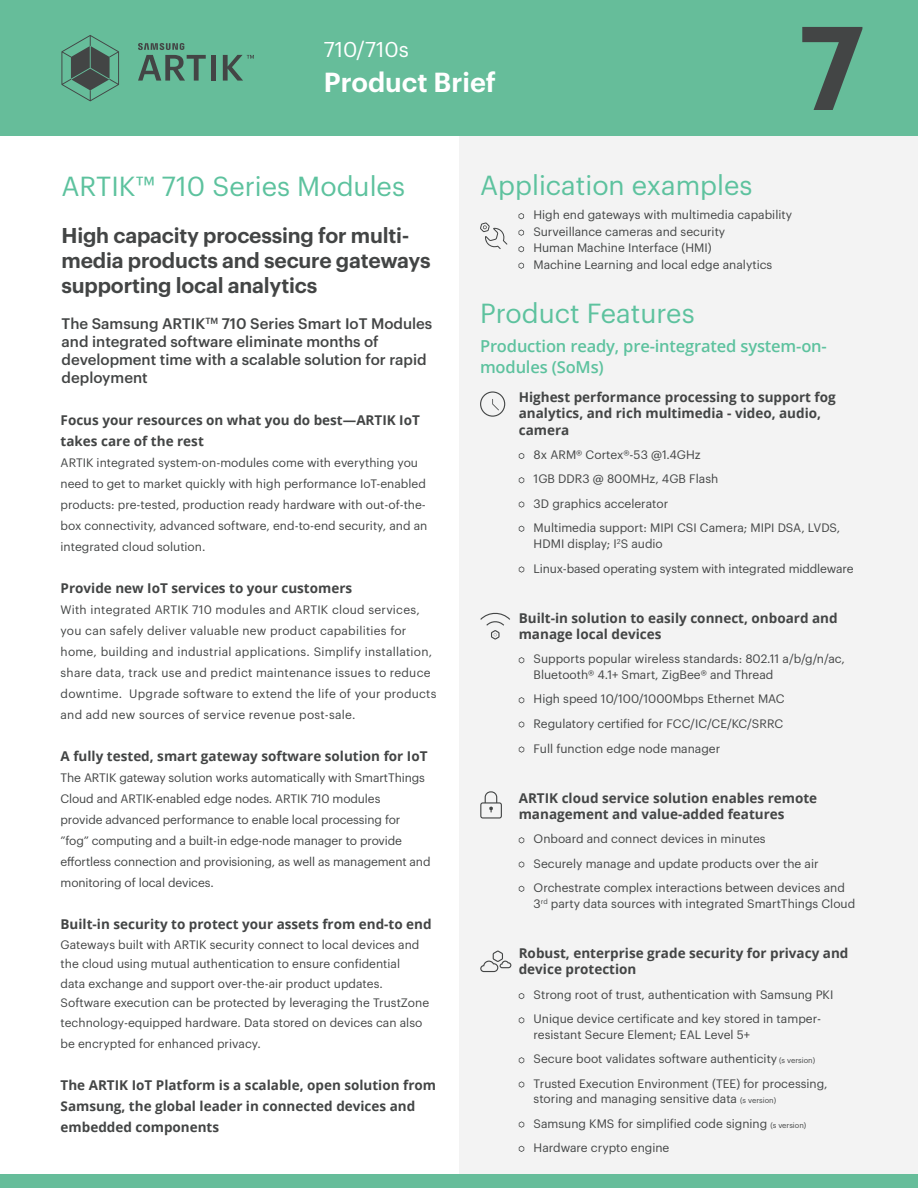
<style>
.page{position:relative;width:918px;height:1188px;background:#fff}
.page>*{position:absolute;margin:0;border:0;box-sizing:border-box;transform-origin:0 0}
.t1{font:600 116.1px "Graphik";color:#434545}
.T1{font:27px "Graphik";color:#5dc29e}
.t2{font:600 27px "Graphik";color:#fff}
.T1-2{font:600 21px/25.2px "Graphik";letter-spacing:-.01em;color:#434545}
.t3{font:21px "Graphik";color:#fff}
.T1-3{font:600 16.5px/21px "Open Sans";letter-spacing:-.01em;color:#5dc29e}
.t4{font:500 15px/18px "Graphik";color:#434545}
.corpo_negrito{font:700 13.5px/21px "Open Sans";color:#434545}
.corpo_negrito_direit{font:700 13.5px/16.5px "Open Sans";color:#434545}
.bullets_corpo{font:12px/15.8px "Graphik";color:#434545}
.corpo_normal{font:12px/21px "Graphik";color:#434545}
.corpo_normal-2{font:12px/21px "Graphik";letter-spacing:.02em;color:#434545}
.corpo_negrito-2{font:12px/21px "Graphik";color:#434545}
.Bulets{font:12px "Graphik";color:#434545}
.s1{font-size:7.5px}
</style>
<div class="page">
<div style="left:459px;top:0;width:459px;height:1188px;background:#f3f3f3"></div>
<div style="left:0;top:0;width:918px;height:136px;background:#66bd9a"></div>
<div style="left:0;top:1174px;width:918px;height:14px;background:#66bd9a"></div>
<div style="left:211px;top:55px;width:5px;height:26px;background:#434545"></div>
<svg style="left:223px;top:55px;width:31px;height:26px"></svg>
<svg style="left:138px;top:43px;width:68px;height:38px"></svg>
<svg style="left:61px;top:35px;width:58px;height:66px"></svg>
<svg style="left:519px;top:453px;width:5px;height:6px"></svg>
<svg style="left:519px;top:477px;width:5px;height:6px"></svg>
<svg style="left:519px;top:501px;width:5px;height:7px"></svg>
<svg style="left:519px;top:526px;width:5px;height:6px"></svg>
<svg style="left:519px;top:566px;width:5px;height:7px"></svg>
<svg style="left:519px;top:657px;width:5px;height:6px"></svg>
<svg style="left:519px;top:697px;width:5px;height:6px"></svg>
<svg style="left:519px;top:721px;width:5px;height:7px"></svg>
<svg style="left:519px;top:746px;width:5px;height:7px"></svg>
<svg style="left:519px;top:837px;width:5px;height:6px"></svg>
<svg style="left:519px;top:861px;width:5px;height:7px"></svg>
<svg style="left:519px;top:886px;width:5px;height:6px"></svg>
<svg style="left:519px;top:993px;width:5px;height:6px"></svg>
<svg style="left:519px;top:1017px;width:5px;height:6px"></svg>
<svg style="left:519px;top:1057px;width:5px;height:6px"></svg>
<svg style="left:519px;top:1081px;width:5px;height:7px"></svg>
<svg style="left:519px;top:1121px;width:5px;height:7px"></svg>
<svg style="left:519px;top:1146px;width:5px;height:6px"></svg>
<svg style="left:480px;top:391px;width:25px;height:26px"></svg>
<svg style="left:480px;top:612px;width:30px;height:28px"></svg>
<svg style="left:480px;top:791px;width:22px;height:28px"></svg>
<svg style="left:480px;top:950px;width:31px;height:22px"></svg>
<svg style="left:519px;top:213px;width:5px;height:6px"></svg>
<svg style="left:519px;top:230px;width:5px;height:6px"></svg>
<svg style="left:519px;top:246px;width:5px;height:6px"></svg>
<svg style="left:519px;top:263px;width:5px;height:6px"></svg>
<svg style="left:480px;top:222px;width:27px;height:27px"></svg>
<p class="t3" style="left:324px;top:33px;width:87px">710/710s</p>
<p class="t2" style="left:324px;top:62px;width:174px">Product Brief</p>
<h1 class="t1" style="left:799px;top:-21px;width:66px">7</h1>
<p class="T1" style="left:61px;top:166px;width:345px">ARTIK™ 710 Series Modules</p>
<p class="T1" style="left:480px;top:165px;width:274px">Application examples</p>
<p class="T1-2" style="left:62px;top:221px;width:371px">High capacity processing for multi&shy;media products and secure gateways supporting local analytics</p>
<p class="Bulets" style="left:533px;top:206px;width:260px">High end gateways with multimedia capability</p>
<p class="Bulets" style="left:533px;top:222px;width:193px">Surveillance cameras and security</p>
<p class="Bulets" style="left:533px;top:239px;width:180px">Human Machine Interface (HMI)</p>
<p class="Bulets" style="left:533px;top:255px;width:240px">Machine Learning and local edge analytics</p>
<p class="t4" style="left:62px;top:313px;width:372px">The Samsung ARTIK<sup>TM</sup> 710 Series Smart IoT Modules and integrated software eliminate months of development time with a scalable solution for rapid deployment</p>
<p class="corpo_negrito" style="left:61px;top:409px;width:361px">Focus your resources on what you do best—ARTIK IoT takes care of the rest</p>
<p class="corpo_negrito-2" style="left:61px;top:451px;width:368px">ARTIK integrated system-on-modules come with everything you need to get to market quickly with high performance IoT-enabled products: pre-tested, production ready hardware with out-of-the&shy;box connectivity, advanced software, end-to-end security, and an integrated cloud solution.</p>
<p class="corpo_negrito" style="left:61px;top:577px;width:293px">Provide new IoT services to your customers</p>
<p class="corpo_normal-2" style="left:61px;top:598px;width:377px">With integrated ARTIK 710 modules and ARTIK cloud services, you can safely deliver valuable new product capabilities for home, building and industrial applications. Simplify installation, share data, track use and predict maintenance issues to reduce downtime. Upgrade software to extend the life of your products and add new sources of service revenue post-sale.</p>
<p class="corpo_negrito" style="left:61px;top:745px;width:368px">A fully tested, smart gateway software solution for IoT</p>
<p class="corpo_normal" style="left:61px;top:766px;width:371px">The ARTIK gateway solution works automatically with SmartThings Cloud and ARTIK-enabled edge nodes. ARTIK 710 modules<br>provide advanced performance to enable local processing for ”fog” computing and a built-in edge-node manager to provide effortless connection and provisioning, as well as management and monitoring of local devices.</p>
<p class="corpo_negrito" style="left:61px;top:913px;width:373px">Built-in security to protect your assets from end-to end</p>
<p class="corpo_normal" style="left:61px;top:934px;width:370px;line-height:19.5px">Gateways built with ARTIK security connect to local devices and the cloud using mutual authentication to ensure confidential<br>data exchange and support over-the-air product updates.<br>Software execution can be protected by leveraging the TrustZone technology-equipped hardware. Data stored on devices can also</p>
<p class="corpo_normal" style="left:61px;top:1032px;width:202px">be encrypted for enhanced privacy.</p>
<p class="corpo_negrito" style="left:61px;top:1074px;width:377px">The ARTIK IoT Platform is a scalable, open solution from<br>Samsung, the global leader in connected devices and embedded components</p>
<p class="T1" style="left:480px;top:293px;width:216px">Product Features</p>
<p class="T1-3" style="left:480px;top:336px;width:348px">Production ready, pre-integrated system-on&shy;modules (SoMs)</p>
<p class="corpo_negrito_direit" style="left:519px;top:388px;width:319px">Highest performance processing to support fog analytics, and rich multimedia - video, audio, camera</p>
<p class="bullets_corpo" style="left:534px;top:446px;width:169px">8x ARM® Cortex®-53 @1.4GHz</p>
<p class="bullets_corpo" style="left:534px;top:470px;width:186px">1GB DDR3 @ 800MHz, 4GB Flash</p>
<p class="bullets_corpo" style="left:534px;top:494px;width:136px">3D graphics accelerator</p>
<p class="bullets_corpo" style="left:534px;top:519px;width:308px">Multimedia support: MIPI CSI Camera; MIPI DSA, LVDS,<br>HDMI display; I<sup>2</sup>S audio</p>
<p class="bullets_corpo" style="left:534px;top:559px;width:321px">Linux-based operating system with integrated middleware</p>
<p class="corpo_negrito_direit" style="left:519px;top:609px;width:320px">Built-in solution to easily connect, onboard and manage local devices</p>
<p class="bullets_corpo" style="left:534px;top:650px;width:313px">Supports popular wireless standards: 802.11 a/b/g/n/ac,<br>Bluetooth® 4.1+ Smart, ZigBee® and Thread</p>
<p class="bullets_corpo" style="left:534px;top:690px;width:253px">High speed 10/100/1000Mbps Ethernet MAC</p>
<p class="bullets_corpo" style="left:534px;top:714px;width:251px">Regulatory certified for FCC/IC/CE/KC/SRRC</p>
<p class="bullets_corpo" style="left:534px;top:739px;width:188px">Full function edge node manager</p>
<p class="corpo_negrito_direit" style="left:519px;top:789px;width:300px">ARTIK cloud service solution enables remote management and value-added features</p>
<p class="bullets_corpo" style="left:534px;top:830px;width:234px">Onboard and connect devices in minutes</p>
<p class="bullets_corpo" style="left:534px;top:854px;width:286px">Securely manage and update products over the air</p>
<p class="bullets_corpo" style="left:534px;top:879px;width:323px">Orchestrate complex interactions between devices and<br>3<sup>rd</sup> party data sources with integrated SmartThings Cloud</p>
<p class="corpo_negrito_direit" style="left:519px;top:944px;width:331px">Robust, enterprise grade security for privacy and device protection</p>
<p class="bullets_corpo" style="left:534px;top:986px;width:301px">Strong root of trust, authentication with Samsung PKI</p>
<p class="bullets_corpo" style="left:534px;top:1010px;width:289px">Unique device certificate and key stored in tamper&shy;resistant Secure Element; EAL Level 5+</p>
<p class="bullets_corpo" style="left:534px;top:1050px;width:283px">Secure boot validates software authenticity <span class="s1">(s version)</span></p>
<p class="bullets_corpo" style="left:534px;top:1074px;width:296px">Trusted Execution Environment (TEE) for processing, storing and managing sensitive data <span class="s1">(s version)</span></p>
<p class="bullets_corpo" style="left:534px;top:1114px;width:274px">Samsung KMS for simplified code signing <span class="s1">(s version)</span></p>
<p class="bullets_corpo" style="left:534px;top:1139px;width:137px">Hardware crypto engine</p>
</div>
